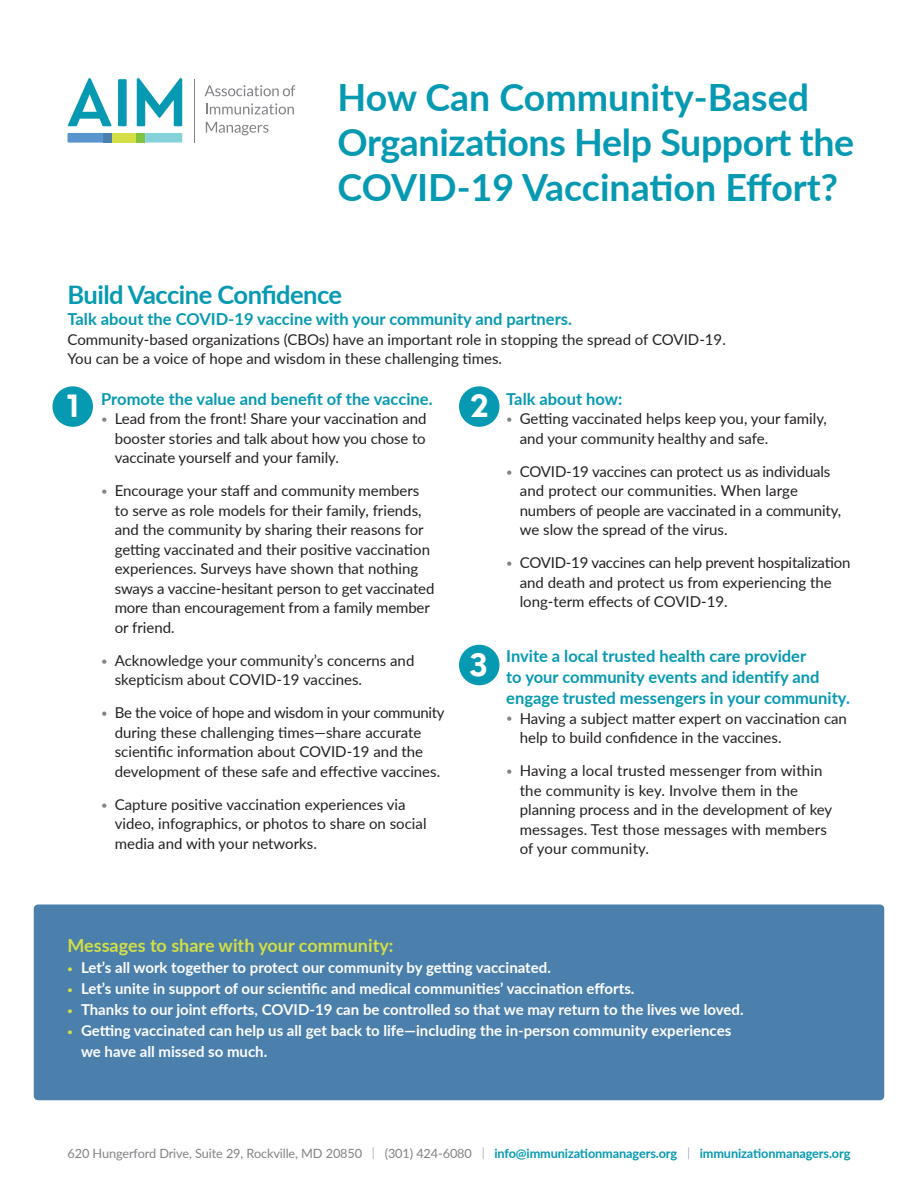
<style>
.page{position:relative;width:918px;height:1188px;background:#fff}
.page>*{position:absolute;margin:0;border:0;box-sizing:border-box;transform-origin:0 0}
.t1{font:700 37.5px/45px "Lato";letter-spacing:-.01em;color:#0599b2}
.t2{font:700 30px "Nourd";color:#fff}
.t3{font:700 25.5px "Lato";letter-spacing:-.02em;color:#0599b2}
.t4{font:700 18px "Lato";color:#d3df44}
.t5{font:700 16.5px/21px "Lato";color:#0599b2}
.t6{font:15px/19.5px "Lato";color:#231f20}
.t7{font:700 15px/21px "Lato";color:#fff}
.t8{font:12.75px "Lato";letter-spacing:-.01em;color:#808285}
.s1{font-size:11.25px;color:#808285}
.s2{font-size:9px;color:#d3df44}
.s3{font-weight:300}
.s4{font-weight:700;color:#0599b2}
</style>
<div class="page">
<div style="left:459px;top:645px;width:41px;height:40px;background:#0599b2;border-radius:50%"></div>
<div style="left:52px;top:386px;width:41px;height:41px;background:#0599b2;border-radius:50%"></div>
<div style="left:459px;top:386px;width:41px;height:41px;background:#0599b2;border-radius:50%"></div>
<svg style="left:68px;top:78px;width:44px;height:48px"></svg>
<div style="left:118px;top:79px;width:9px;height:47px;background:#0599b2"></div>
<svg style="left:137px;top:78px;width:45px;height:48px"></svg>
<svg style="left:205px;top:85px;width:90px;height:11px"></svg>
<svg style="left:206px;top:103px;width:88px;height:12px"></svg>
<svg style="left:206px;top:122px;width:63px;height:13px"></svg>
<div style="left:111px;top:133px;width:26px;height:10px;background:#d3df44"></div>
<div style="left:137px;top:133px;width:8px;height:10px;background:#80c342"></div>
<div style="left:103px;top:133px;width:8px;height:10px;background:#4b7fac"></div>
<hr style="left:194px;top:79px;width:1px;height:64px;background:#808285">
<svg style="left:68px;top:133px;width:35px;height:10px"></svg>
<svg style="left:145px;top:133px;width:37px;height:10px"></svg>
<div style="left:34px;top:904px;width:850px;height:196px;background:#4b7fac;border-radius:4px"></div>
<h1 class="t1" style="left:338px;top:73px;width:518px">How Can Community-Based<br>Organizations Help Support the<br>COVID-19 Vaccination Effort?</h1>
<h3 class="t3" style="left:68px;top:276px;width:276px">Build Vaccine Confidence</h3>
<p class="t5" style="left:68px;top:308px;width:506px">Talk about the COVID-19 vaccine with your community and partners.</p>
<p class="t6" style="left:68px;top:329px;width:660px">Community-based organizations (CBOs) have an important role in stopping the spread of COVID-19.<br>You can be a voice of hope and wisdom in these challenging times.</p>
<p class="t5" style="left:101px;top:388px;width:333px">Promote the value and benefit of the vaccine.</p>
<p class="t6" style="left:115px;top:408px;width:313px;text-align:justify;text-indent:-14px"><span class="s1">•</span> Lead from the front! Share your vaccination and booster stories and talk about how you chose to vaccinate yourself and your family.</p>
<p class="t6" style="left:115px;top:480px;width:321px;text-indent:-14px"><span class="s1">•</span> Encourage your staff and community members to serve as role models for their family, friends, and the community by sharing their reasons for getting vaccinated and their positive vaccination experiences. Surveys have shown that nothing sways a vaccine-hesitant person to get vaccinated more than encouragement from a family member or friend.</p>
<p class="t6" style="left:115px;top:650px;width:301px;text-indent:-14px"><span class="s1">•</span> Acknowledge your community’s concerns and skepticism about COVID-19 vaccines.</p>
<p class="t6" style="left:115px;top:702px;width:331px;text-indent:-14px"><span class="s1">•</span> Be the voice of hope and wisdom in your community during these challenging times—share accurate scientific information about COVID-19 and the development of these safe and effective vaccines.</p>
<p class="t6" style="left:115px;top:794px;width:313px;text-indent:-14px"><span class="s1">•</span> Capture positive vaccination experiences via video, infographics, or photos to share on social media and with your networks.</p>
<h2 class="t2" style="left:67px;top:389px;width:14px">1</h2>
<h2 class="t2" style="left:470px;top:389px;width:21px">2</h2>
<h2 class="t2" style="left:469px;top:647px;width:21px">3</h2>
<p class="t5" style="left:506px;top:388px;width:118px">Talk about how:</p>
<p class="t6" style="left:520px;top:408px;width:309px;text-indent:-14px"><span class="s1">•</span> Getting vaccinated helps keep you, your family, and your community healthy and safe.</p>
<p class="t6" style="left:520px;top:461px;width:323px;text-indent:-14px"><span class="s1">•</span> COVID-19 vaccines can protect us as individuals and protect our communities. When large numbers of people are vaccinated in a community, we slow the spread of the virus.</p>
<p class="t6" style="left:520px;top:552px;width:332px;text-indent:-14px"><span class="s1">•</span> COVID-19 vaccines can help prevent hospitalization and death and protect us from experiencing the long-term effects of COVID-19.</p>
<p class="t5" style="left:506px;top:645px;width:345px">Invite a local trusted health care provider<br>to your community events and identify and engage trusted messengers in your community.</p>
<p class="t6" style="left:520px;top:708px;width:329px;text-indent:-14px"><span class="s1">•</span> Having a subject matter expert on vaccination can help to build confidence in the vaccines.</p>
<p class="t6" style="left:520px;top:760px;width:314px;text-indent:-14px"><span class="s1">•</span> Having a local trusted messenger from within the community is key. Involve them in the planning process and in the development of key messages. Test those messages with members of your community.</p>
<p class="t4" style="left:68px;top:932px;width:328px">Messages to share with your community:</p>
<p class="t7" style="left:68px;top:957px;width:485px"><span class="s2">•</span> Let’s all work together to protect our community by getting vaccinated.</p>
<p class="t7" style="left:68px;top:978px;width:568px"><span class="s2">•</span> Let’s unite in support of our scientific and medical communities’ vaccination efforts.</p>
<p class="t7" style="left:68px;top:999px;width:678px"><span class="s2">•</span> Thanks to our joint efforts, COVID-19 can be controlled so that we may return to the lives we loved.</p>
<p class="t7" style="left:81px;top:1020px;width:652px;text-indent:-14px"><span class="s2">•</span> Getting vaccinated can help us all get back to life—including the in-person community experiences we have all missed so much.</p>
<p class="t8" style="left:68px;top:1144px;width:784px">620 Hungerford Drive, Suite 29, Rockville, MD 20850 <span class="s3">|</span> (301) 424-6080 <span class="s3">|</span> <span class="s4">info@immunizationmanagers.org</span> <span class="s3">|</span> <span class="s4">immunizationmanagers.org</span></p>
</div>
